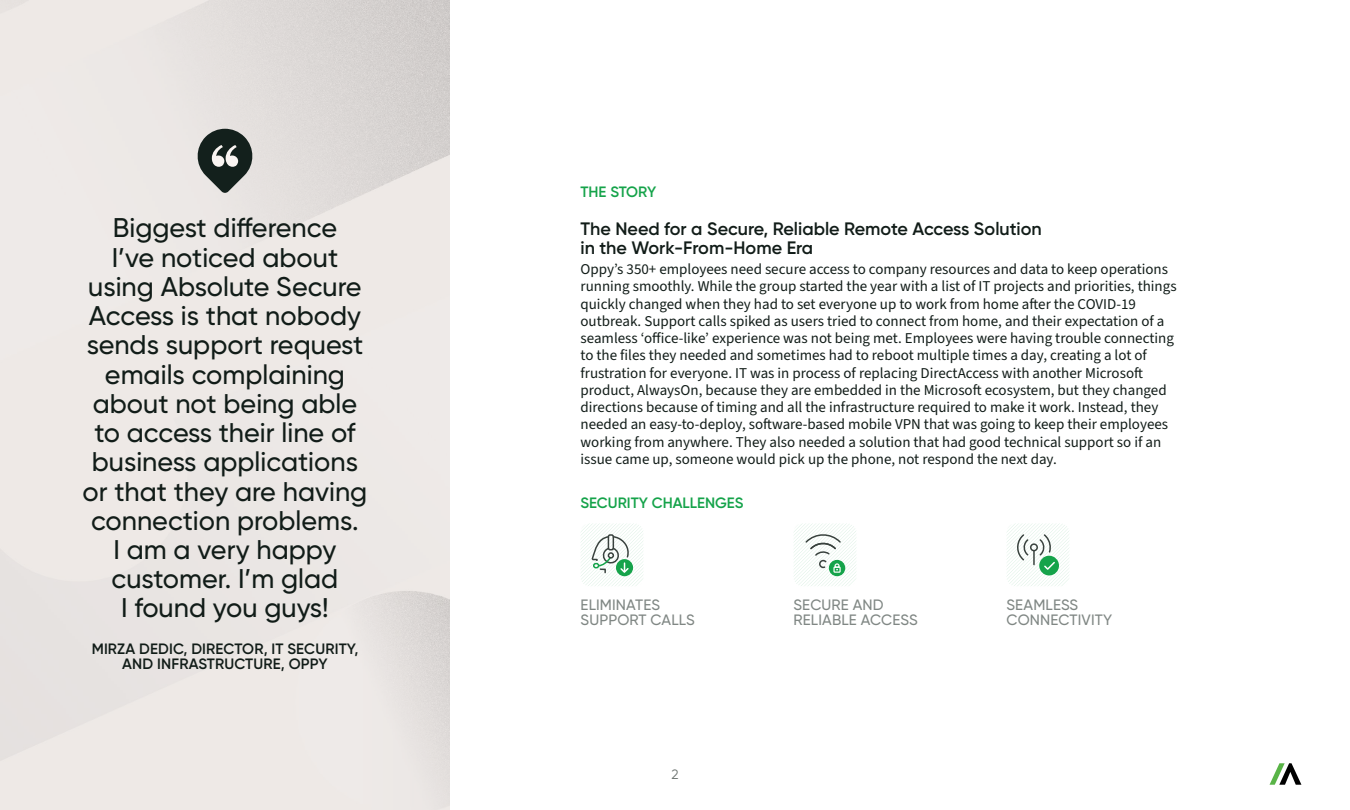
<style>
.page{position:relative;width:1350px;height:810px;background:#fff}
.page>*{position:absolute;margin:0;border:0;box-sizing:border-box;transform-origin:0 0}
.t1{font:500 27px/29.2px "Gilroy";color:#111c18;text-align:center}
.t2{font:600 18px/18.8px "Gilroy";color:#111c18}
.t3{font:15px/17.2px "Source Sans 3";color:#111c18}
.t4{font:500 15px/15px "Gilroy";letter-spacing:.01em;color:#808784}
.t5{font:600 15px/15px "Gilroy";letter-spacing:.01em;color:#111c18;text-align:center}
.t6{font:600 15px "Gilroy";color:#15a34a}
.t7{font:13.5px "Gilroy";color:#6a716e}
</style>
<div class="page">
<svg style="left:1270px;top:763px;width:31px;height:22px"></svg>
<svg style="left:794px;top:523px;width:62px;height:63px"></svg>
<svg style="left:1006px;top:523px;width:64px;height:63px"></svg>
<svg style="left:580px;top:523px;width:64px;height:63px"></svg>
<div style="left:608px;top:534px;width:6px;height:16px;border:2px solid #39423e;border-radius:2px"></div>
<div style="left:616px;top:559px;width:17px;height:17px;background:#15a34a;border-radius:50%"></div>
<svg style="left:591px;top:535px;width:39px;height:39px"></svg>
<svg style="left:829px;top:560px;width:16px;height:16px"></svg>
<div style="left:833px;top:567px;width:8px;height:6px;border:1px solid #fff"></div>
<svg style="left:805px;top:534px;width:37px;height:36px"></svg>
<div style="left:1039px;top:556px;width:20px;height:19px;background:#15a34a;border-radius:50%"></div>
<svg style="left:1017px;top:534px;width:39px;height:37px"></svg>
<svg style="left:178px;top:110px;width:90px;height:89px;background:#b2b2af"></svg>
<svg style="left:211px;top:144px;width:28px;height:23px"></svg>
<p class="t1" style="left:83px;top:213px;width:286px">Biggest difference<br>I’ve noticed about using Absolute Secure<br>Access is that nobody sends support request emails complaining about not being able to access their line of business applications or that they are having connection problems.<br>I am a very happy customer. I’m glad<br>I found you guys!</p>
<p class="t5" style="left:92px;top:641px;width:268px">MIRZA DEDIC, DIRECTOR, IT SECURITY,<br>AND INFRASTRUCTURE, OPPY</p>
<p class="t6" style="left:580px;top:182px;width:77px">THE STORY</p>
<p class="t2" style="left:580px;top:219px;width:463px">The Need for a Secure, Reliable Remote Access Solution in the Work-From-Home Era</p>
<p class="t3" style="left:580px;top:260px;width:598px">Oppy’s 350+ employees need secure access to company resources and data to keep operations running smoothly. While the group started the year with a list of IT projects and priorities, things quickly changed when they had to set everyone up to work from home after the COVID-19 outbreak. Support calls spiked as users tried to connect from home, and their expectation of a seamless ‘office-like’ experience was not being met. Employees were having trouble connecting to the files they needed and sometimes had to reboot multiple times a day, creating a lot of frustration for everyone. IT was in process of replacing DirectAccess with another Microsoft product, AlwaysOn, because they are embedded in the Microsoft ecosystem, but they changed directions because of timing and all the infrastructure required to make it work. Instead, they needed an easy-to-deploy, software-based mobile VPN that was going to keep their employees working from anywhere. They also needed a solution that had good technical support so if an issue came up, someone would pick up the phone, not respond the next day.</p>
<p class="t6" style="left:580px;top:493px;width:165px">SECURITY CHALLENGES</p>
<p class="t4" style="left:581px;top:598px;width:116px">ELIMINATES<br>SUPPORT CALLS</p>
<p class="t4" style="left:794px;top:598px;width:126px">SECURE AND<br>RELIABLE ACCESS</p>
<p class="t4" style="left:1007px;top:598px;width:107px">SEAMLESS<br>CONNECTIVITY</p>
<p class="t7" style="left:671px;top:766px;width:9px">2</p>
</div>
